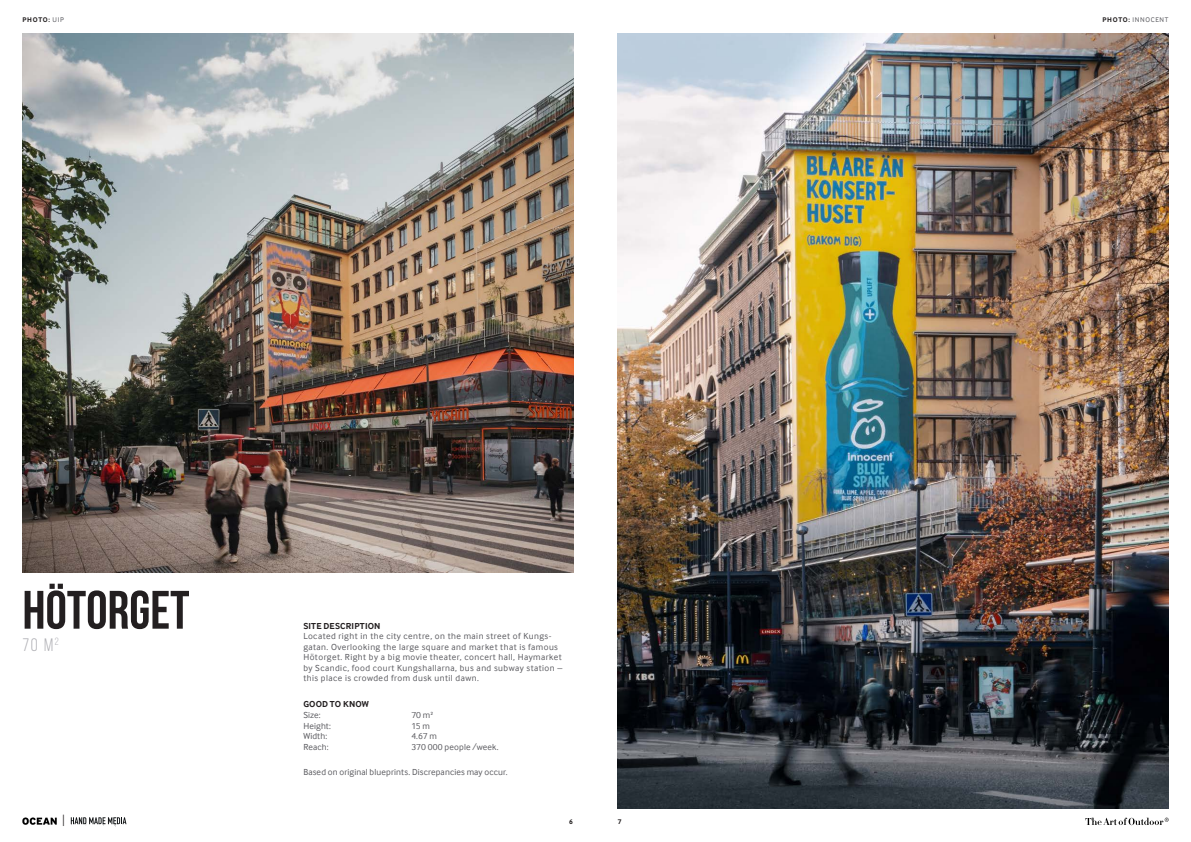
<style>
.page{position:relative;width:1191px;height:842px;background:#fff}
.page>*{position:absolute;margin:0;border:0;box-sizing:border-box;transform-origin:0 0}
.t1{font:700 54px "Bebas Neue";color:#231f20}
.t2{font:18px "Bebas Neue";color:#afafb4}
.t3{font:300 14px "Inter Face";color:#231f20}
.Brödtext{font:9px/10.5px "Inter Face";letter-spacing:.05em;color:#5a5a5f}
.Brödtext-2{font:9px "Inter Face";letter-spacing:.015em;color:#5a5a5f}
.t4{font:700 9px "Inter Face";letter-spacing:.015em;color:#231f20}
.t5{font:7px "Inter Face";letter-spacing:.095em;color:#5a5a5f}
.t6{font:700 7px "Inter Face";letter-spacing:.095em;color:#231f20}
.s1{font-weight:400;color:#5a5a5f}
.s2{font-weight:700;color:#231f20}
</style>
<div class="page">
<svg style="left:1085px;top:818px;width:83px;height:7px"></svg>
<img style="left:22px;top:817px;width:35px;height:7px">
<svg style="left:71px;top:817px;width:55px;height:10px"></svg>
<img style="left:22px;top:34px;width:551px;height:538px">
<img style="left:618px;top:34px;width:550px;height:774px">
<p class="t6" style="left:22px;top:16px;width:43px">PHOTO: <span class="s1">UIP</span></p>
<p class="t5" style="left:1102px;top:16px;width:68px"><span class="s2">PHOTO:</span> INNOCENT</p>
<p class="t1" style="left:22px;top:580px;width:168px">HÖTORGET</p>
<p class="t2" style="left:22px;top:635px;width:38px">70 m<sup>2</sup></p>
<p class="t4" style="left:303px;top:620px;width:79px">SITE DESCRIPTION</p>
<p class="Brödtext" style="left:303px;top:631px;width:260px">Located right in the city centre, on the main street of Kungs&shy;gatan. Overlooking the large square and market that is famous Hötorget. Right by a big movie theater, concert hall, Haymarket by Scandic, food court Kungshallarna, bus and subway station – this place is crowded from dusk until dawn.</p>
<p class="t4" style="left:303px;top:699px;width:67px">GOOD TO KNOW</p>
<p class="Brödtext" style="left:303px;top:710px;width:19px">Size:</p>
<p class="Brödtext" style="left:411px;top:710px;width:23px">70 m²</p>
<p class="Brödtext" style="left:303px;top:721px;width:29px">Height:</p>
<p class="Brödtext" style="left:411px;top:721px;width:20px">15 m</p>
<p class="Brödtext" style="left:303px;top:731px;width:25px">Width:</p>
<p class="Brödtext" style="left:411px;top:731px;width:27px">4.67 m</p>
<p class="Brödtext" style="left:303px;top:742px;width:27px">Reach:</p>
<p class="Brödtext-2" style="left:411px;top:742px;width:89px">370 000 people /week.</p>
<p class="Brödtext-2" style="left:303px;top:766px;width:206px">Based on original blueprints. Discrepancies may occur.</p>
<h3 class="t3" style="left:62px;top:813px;width:4px">|</h3>
<p class="t6" style="left:569px;top:818px;width:5px">6</p>
<p class="t6" style="left:618px;top:818px;width:5px">7</p>
</div>
